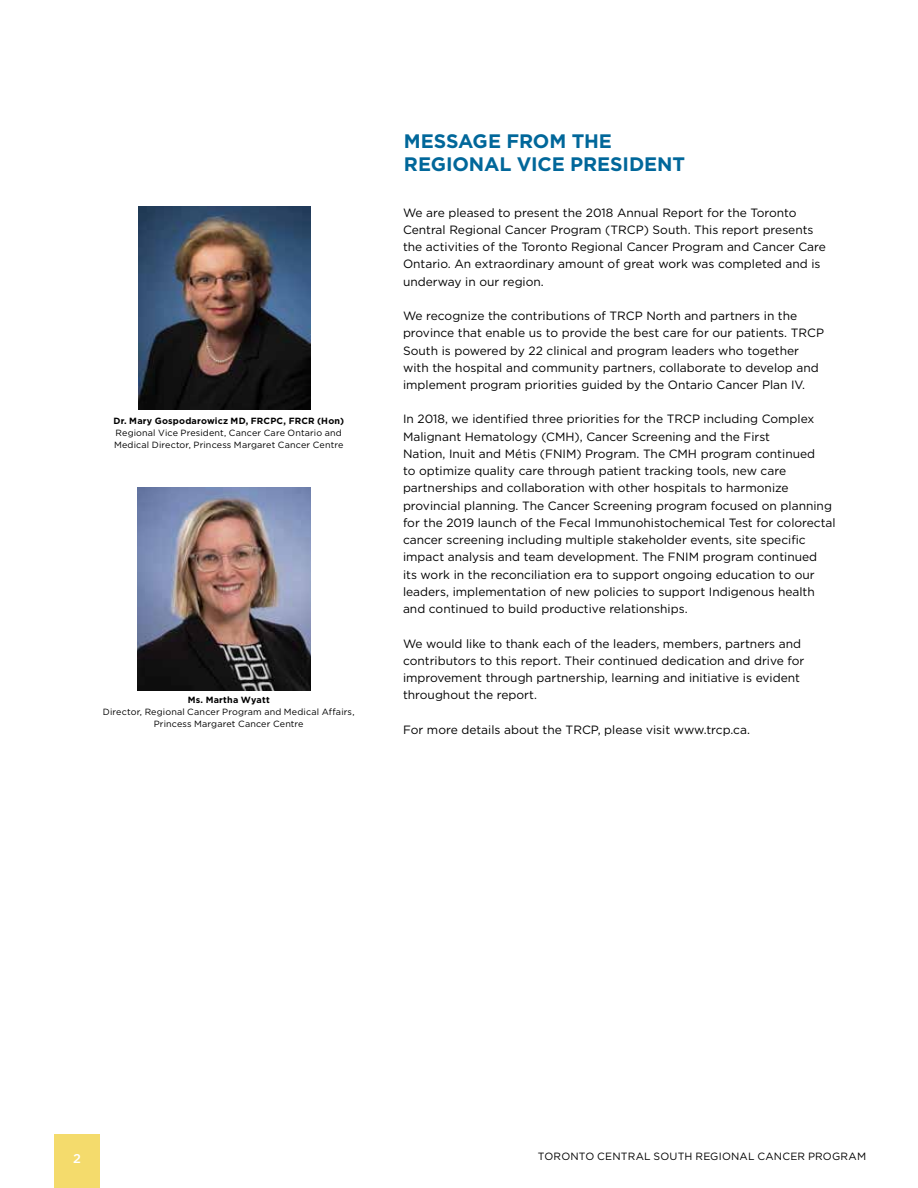
<style>
.page{position:relative;width:918px;height:1188px;background:#fff}
.page>*{position:absolute;margin:0;border:0;box-sizing:border-box;transform-origin:0 0}
.t1{font:700 19.5px/22.5px "Gotham";letter-spacing:-.005em;color:#01679a}
.t2{font:500 12.75px "Gotham";color:#fff}
.t3{font:12px/17.2px "Gotham";color:#000}
.t4{font:10.5px "Gotham";letter-spacing:.015em;color:#000}
.t5{font:9px/12px "Gotham";letter-spacing:.015em;color:#000}
.t6{font:700 9px "Gotham";letter-spacing:.02em;color:#000}
</style>
<div class="page">
<img style="left:138px;top:206px;width:172px;height:203px">
<img style="left:138px;top:488px;width:172px;height:203px">
<div style="left:54px;top:1134px;width:45px;height:54px;background:#f4db6c"></div>
<p class="t6" style="left:113px;top:415px;width:232px">Dr. Mary Gospodarowicz MD, FRCPC, FRCR (Hon)</p>
<p class="t5" style="left:114px;top:426px;width:231px">Regional Vice President, Cancer Care Ontario and<br>Medical Director, Princess Margaret Cancer Centre</p>
<p class="t6" style="left:188px;top:695px;width:84px">Ms. Martha Wyatt</p>
<p class="t5" style="left:103px;top:706px;width:253px;text-align:center">Director, Regional Cancer Program and Medical Affairs,<br>Princess Margaret Cancer Centre</p>
<h1 class="t1" style="left:404px;top:130px;width:283px">MESSAGE FROM THE<br>REGIONAL VICE PRESIDENT</h1>
<p class="t3" style="left:403px;top:203px;width:424px">We are pleased to present the 2018 Annual Report for the Toronto Central Regional Cancer Program (TRCP) South. This report presents the activities of the Toronto Regional Cancer Program and Cancer Care Ontario. An extraordinary amount of great work was completed and is underway in our region.</p>
<p class="t3" style="left:403px;top:307px;width:423px">We recognize the contributions of TRCP North and partners in the province that enable us to provide the best care for our patients. TRCP South is powered by 22 clinical and program leaders who together with the hospital and community partners, collaborate to develop and implement program priorities guided by the Ontario Cancer Plan IV.</p>
<p class="t3" style="left:403px;top:410px;width:434px">In 2018, we identified three priorities for the TRCP including Complex Malignant Hematology (CMH), Cancer Screening and the First<br>Nation, Inuit and Métis (FNIM) Program. The CMH program continued<br>to optimize quality care through patient tracking tools, new care partnerships and collaboration with other hospitals to harmonize provincial planning. The Cancer Screening program focused on planning for the 2019 launch of the Fecal Immunohistochemical Test for colorectal cancer screening including multiple stakeholder events, site specific impact analysis and team development. The FNIM program continued<br>its work in the reconciliation era to support ongoing education to our leaders, implementation of new policies to support Indigenous health and continued to build productive relationships.</p>
<p class="t3" style="left:403px;top:635px;width:403px">We would like to thank each of the leaders, members, partners and contributors to this report. Their continued dedication and drive for improvement through partnership, learning and initiative is evident throughout the report.</p>
<p class="t3" style="left:403px;top:721px;width:349px">For more details about the TRCP, please visit www.trcp.ca.</p>
<p class="t2" style="left:73px;top:1150px;width:9px">2</p>
<p class="t4" style="left:538px;top:1151px;width:330px">TORONTO CENTRAL SOUTH REGIONAL CANCER PROGRAM</p>
</div>
